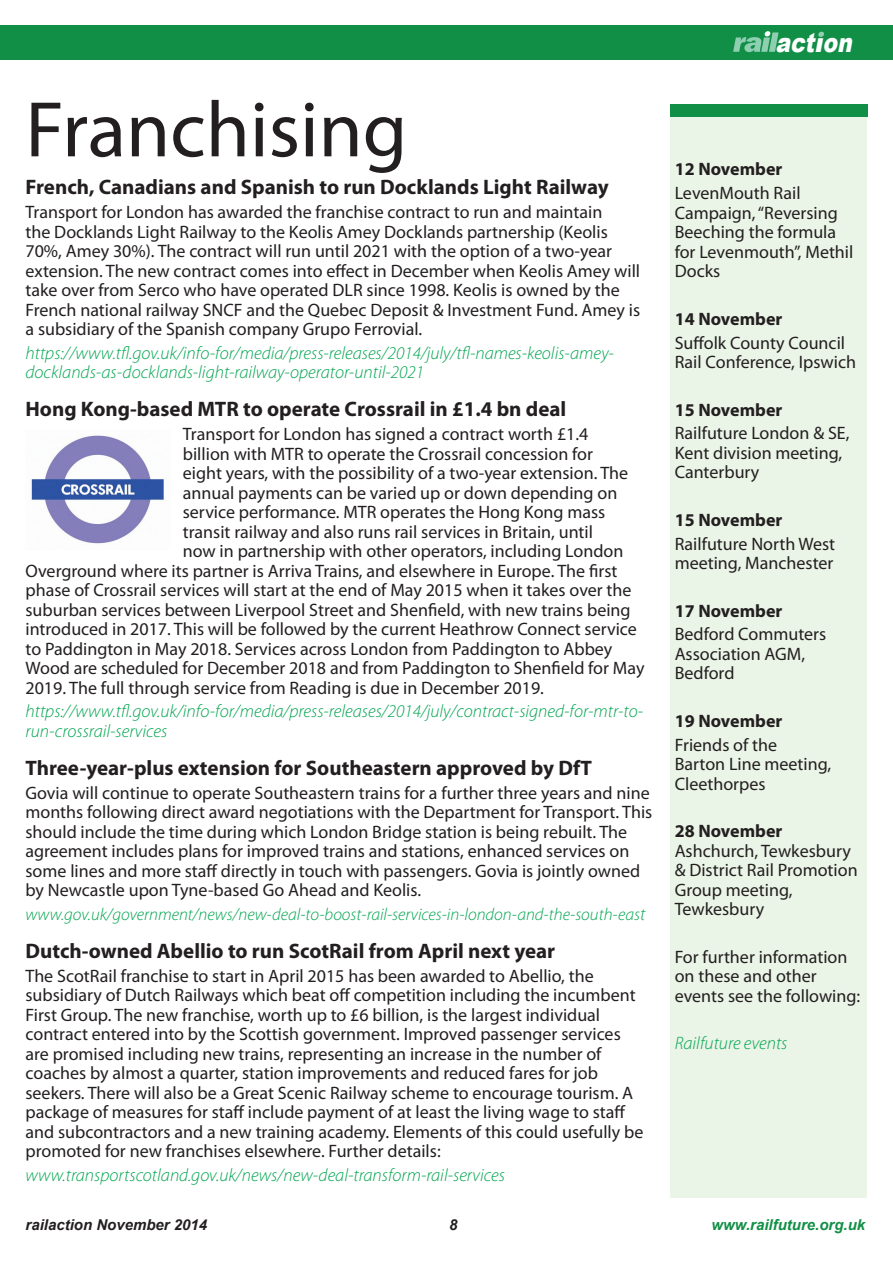
<style>
.page{position:relative;width:893px;height:1263px;background:#fff}
.page>*{position:absolute;margin:0;border:0;box-sizing:border-box;transform-origin:0 0}
.t1{font:79.5px "Myriad Pro";color:#231f20}
.t2{font:italic 900 26.7px "Arial";color:#fff;scale:.81 1}
.t3{font:700 21px "Myriad Pro";color:#231f20}
.t4{font:18px/19.5px "Myriad Pro";color:#231f20}
.t5{font:italic 300 18px/19.5px "Myriad Pro";color:#00a54f}
.t6{font:700 18px "Myriad Pro";color:#231f20}
.t7{font:italic 300 17.25px "Myriad Pro";color:#00a54f}
.t8{font:italic 700 15px "Arial";color:#231f20}
.t9{font:italic 700 15px "Arial";color:#128f47}
.s1{font-size:18px}
</style>
<div class="page">
<div style="left:0;top:26px;width:893px;height:34px;background:#128f47"></div>
<svg style="left:733px;top:31px;width:46px;height:21px"></svg>
<svg style="left:818px;top:32px;width:6px;height:5px"></svg>
<div style="left:670px;top:106px;width:197px;height:1092px;background:#eaf4e7"></div>
<div style="left:670px;top:104px;width:197px;height:13px;background:#128f47"></div>
<img style="left:31px;top:435px;width:133px;height:109px">
<h1 class="t1" style="left:26px;top:81px;width:383px">Franchising</h1>
<p class="t3" style="left:26px;top:174px;width:585px">French, Canadians and Spanish to run Docklands Light Railway</p>
<p class="t4" style="left:26px;top:202px;width:616px">Transport for London has awarded the franchise contract to run and maintain<br>the Docklands Light Railway to the Keolis Amey Docklands partnership (Keolis 70%, Amey 30%). The contract will run until 2021 with the option of a two-year extension. The new contract comes into effect in December when Keolis Amey will take over from Serco who have operated DLR since 1998. Keolis is owned by the French national railway SNCF and the Quebec Deposit &amp; Investment Fund. Amey is a subsidiary of the Spanish company Grupo Ferrovial.</p>
<p class="t5" style="left:26px;top:344px;width:590px">https://www.tfl.gov.uk/info-for/media/press-releases/2014/july/tfl-names-keolis-amey&shy;docklands-as-docklands-light-railway-operator-until-2021</p>
<p class="t3" style="left:26px;top:396px;width:542px">Hong Kong-based MTR to operate Crossrail in £1.4 bn deal</p>
<p class="t4" style="left:183px;top:424px;width:407px">Transport for London has signed a contract worth £1.4</p>
<p class="t4" style="left:183px;top:444px;width:412px">billion with MTR to operate the Crossrail concession for</p>
<p class="t4" style="left:183px;top:463px;width:447px">eight years, with the possibility of a two-year extension. The</p>
<p class="t4" style="left:183px;top:482px;width:436px">annual payments can be varied up or down depending on</p>
<p class="t4" style="left:183px;top:502px;width:424px">service performance. MTR operates the Hong Kong mass</p>
<p class="t4" style="left:183px;top:521px;width:412px">transit railway and also runs rail services in Britain, until</p>
<p class="t4" style="left:183px;top:541px;width:442px">now in partnership with other operators, including London</p>
<p class="t4" style="left:26px;top:560px;width:593px">Overground where its partner is Arriva Trains, and elsewhere in Europe. The first</p>
<p class="t4" style="left:26px;top:580px;width:607px">phase of Crossrail services will start at the end of May 2015 when it takes over the</p>
<p class="t4" style="left:26px;top:599px;width:607px">suburban services between Liverpool Street and Shenfield, with new trains being</p>
<p class="t4" style="left:26px;top:619px;width:613px">introduced in 2017. This will be followed by the current Heathrow Connect service</p>
<p class="t4" style="left:26px;top:638px;width:588px">to Paddington in May 2018. Services across London from Paddington to Abbey</p>
<p class="t4" style="left:26px;top:658px;width:620px">Wood are scheduled for December 2018 and from Paddington to Shenfield for May</p>
<p class="t4" style="left:26px;top:677px;width:520px">2019. The full through service from Reading is due in December 2019.</p>
<p class="t5" style="left:26px;top:702px;width:619px">https://www.tfl.gov.uk/info-for/media/press-releases/2014/july/contract-signed-for-mtr-to&shy;run-crossrail-services</p>
<p class="t3" style="left:26px;top:754px;width:568px">Three-year-plus extension for Southeastern approved by DfT</p>
<p class="t4" style="left:26px;top:783px;width:628px">Govia will continue to operate Southeastern trains for a further three years and nine months following direct award negotiations with the Department for Transport. This should include the time during which London Bridge station is being rebuilt. The agreement includes plans for improved trains and stations, enhanced services on some lines and more staff directly in touch with passengers. Govia is jointly owned by Newcastle upon Tyne-based Go Ahead and Keolis.</p>
<p class="t7" style="left:26px;top:905px;width:621px">www.gov.uk/government/news/new-deal-to-boost-rail-services-in-london-and-the-south-eas<span class="s1">t</span></p>
<p class="t3" style="left:26px;top:937px;width:531px">Dutch-owned Abellio to run ScotRail from April next year</p>
<p class="t4" style="left:26px;top:966px;width:619px">The ScotRail franchise to start in April 2015 has been awarded to Abellio, the subsidiary of Dutch Railways which beat off competition including the incumbent First Group. The new franchise, worth up to £6 billion, is the largest individual contract entered into by the Scottish government. Improved passenger services are promised including new trains, representing an increase in the number of coaches by almost a quarter, station improvements and reduced fares for job seekers. There will also be a Great Scenic Railway scheme to encourage tourism. A package of measures for staff include payment of at least the living wage to staff and subcontractors and a new training academy. Elements of this could usefully be promoted for new franchises elsewhere. Further details:</p>
<p class="t5" style="left:26px;top:1166px;width:481px">www.transportscotland.gov.uk/news/new-deal-transform-rail-services</p>
<h2 class="t2" style="left:775px;top:23px;width:104px">action</h2>
<p class="t6" style="left:675px;top:158px;width:109px">12 November</p>
<p class="t4" style="left:675px;top:183px;width:180px">LevenMouth Rail<br>Campaign, “Reversing<br>Beeching the formula for Levenmouth”, Methil<br>Docks</p>
<p class="t6" style="left:675px;top:307px;width:109px">14 November</p>
<p class="t4" style="left:675px;top:332px;width:183px">Suffolk County Council<br>Rail Conference, Ipswich</p>
<p class="t6" style="left:675px;top:398px;width:109px">15 November</p>
<p class="t4" style="left:675px;top:423px;width:176px">Railfuture London &amp; SE,<br>Kent division meeting,<br>Canterbury</p>
<p class="t6" style="left:675px;top:508px;width:109px">15 November</p>
<p class="t4" style="left:675px;top:533px;width:162px">Railfuture North West meeting, Manchester</p>
<p class="t6" style="left:675px;top:599px;width:109px">17 November</p>
<p class="t4" style="left:675px;top:624px;width:153px">Bedford Commuters<br>Association AGM,<br>Bedford</p>
<p class="t6" style="left:675px;top:709px;width:109px">19 November</p>
<p class="t4" style="left:675px;top:734px;width:158px">Friends of the<br>Barton Line meeting,<br>Cleethorpes</p>
<p class="t6" style="left:675px;top:819px;width:109px">28 November</p>
<p class="t4" style="left:675px;top:840px;width:184px">Ashchurch, Tewkesbury &amp; District Rail Promotion<br>Group meeting,<br>Tewkesbury</p>
<p class="t4" style="left:675px;top:946px;width:187px">For further information on these and other events see the following:</p>
<p class="t5" style="left:675px;top:1034px;width:114px">Railfuture events</p>
<p class="t8" style="left:26px;top:1215px;width:183px">railaction November 2014</p>
<p class="t8" style="left:449px;top:1215px;width:10px">8</p>
<p class="t9" style="left:712px;top:1215px;width:155px">www.railfuture.org.uk</p>
</div>
